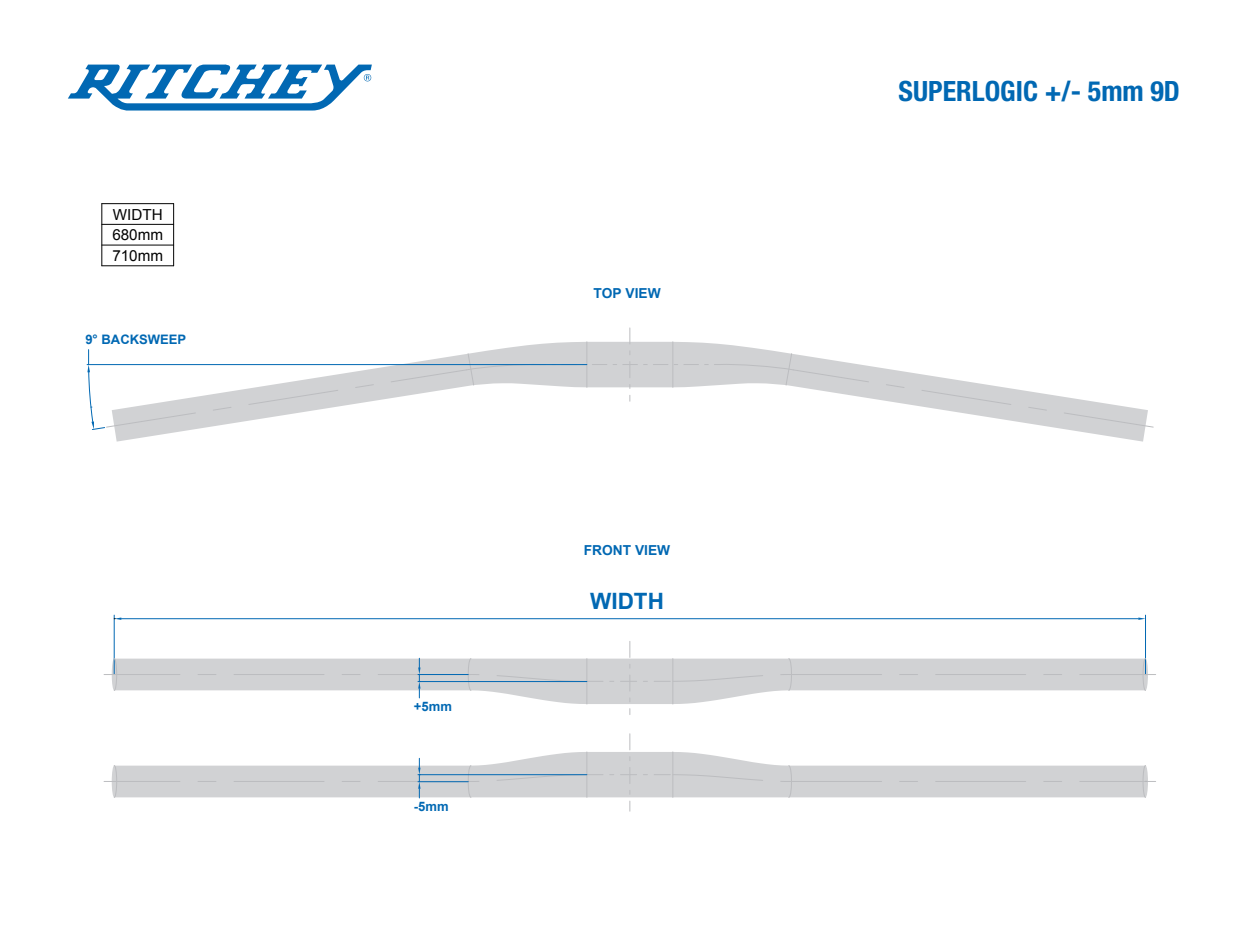
<style>
.page{position:relative;width:1250px;height:938px;background:#fff}
.page>*{position:absolute;margin:0;border:0;box-sizing:border-box;transform-origin:0 0}
.t1{font:700 condensed 28px "Helvetica Neue";color:#0168b3}
.t2{font:700 22.5px "Arial";color:#0168b3}
.t3{font:15.25px/20.4px "Arial";color:#030303;text-align:justify}
.t4{font:700 13.75px "Arial";color:#0168b3}
.t5{font:700 13px "Arial";color:#0168b3}
</style>
<div class="page">
<svg style="left:115px;top:430px;width:1030px;height:11px"></svg>
<hr style="left:1145px;top:615px;width:1px;height:59px;background:#0168b3">
<hr style="left:114px;top:615px;width:1px;height:59px;background:#0168b3">
<hr style="left:121px;top:618px;width:1017px;height:1px;background:#0168b3">
<svg style="left:1138px;top:617px;width:7px;height:3px"></svg>
<svg style="left:114px;top:617px;width:7px;height:3px"></svg>
<svg style="left:68px;top:64px;width:304px;height:47px"></svg>
<svg style="left:87px;top:328px;width:1067px;height:102px"></svg>
<svg style="left:104px;top:641px;width:1052px;height:73px"></svg>
<svg style="left:104px;top:733px;width:1052px;height:78px"></svg>
<hr style="left:102px;top:265px;width:72px;height:1px;background:#030303">
<hr style="left:102px;top:244px;width:72px;height:1px;background:#030303">
<hr style="left:102px;top:224px;width:72px;height:1px;background:#030303">
<hr style="left:102px;top:203px;width:72px;height:1px;background:#030303">
<hr style="left:101px;top:204px;width:1px;height:62px;background:#030303">
<hr style="left:173px;top:204px;width:1px;height:62px;background:#030303">
<p class="t3" style="left:112px;top:205px;width:52px">WIDTH 680mm 710mm</p>
<p class="t5" style="left:85px;top:331px;width:102px">9° BACKSWEEP</p>
<p class="t5" style="left:414px;top:698px;width:40px">+5mm</p>
<p class="t5" style="left:414px;top:798px;width:36px">-5mm</p>
<p class="t4" style="left:593px;top:284px;width:69px">TOP VIEW</p>
<p class="t4" style="left:584px;top:541px;width:88px">FRONT VIEW</p>
<h2 class="t2" style="left:590px;top:586px;width:75px">WIDTH</h2>
<h1 class="t1" style="left:899px;top:74px;width:283px">SUPERLOGIC +/- 5mm 9D</h1>
</div>
